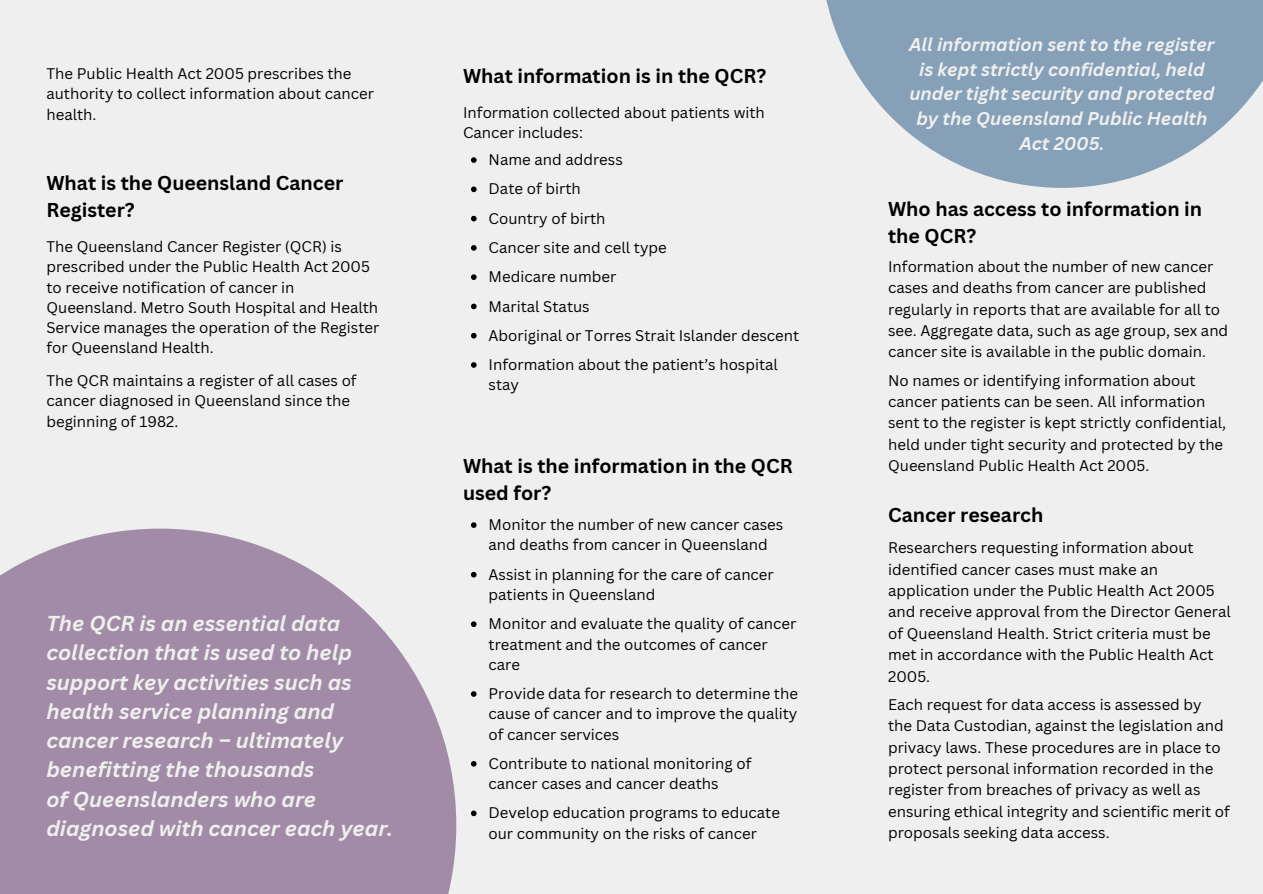
<style>
.page{position:relative;width:1263px;height:894px;background:#fff}
.page>*{position:absolute;margin:0;border:0;box-sizing:border-box;transform-origin:0 0}
.t1{font:italic 700 21px/29.2px "Canva Sans";color:#efefef}
.t2{font:700 19.5px/27px "Canva Sans";color:#000}
.t3{font:italic 700 18px/24.8px "Canva Sans";color:#efefef;text-align:center}
.t4{font:15px/20.2px "Canva Sans";color:#000}
</style>
<div class="page">
<div style="left:0;top:0;width:1263px;height:893px;background:#efefef"></div>
<svg style="left:0;top:528px;width:456px;height:365px;background:#ac98af"></svg>
<svg style="left:826px;top:0;width:437px;height:188px;fill:#85a0b7"></svg>
<svg style="left:471px;top:157px;width:6px;height:6px"></svg>
<svg style="left:471px;top:186px;width:6px;height:6px"></svg>
<svg style="left:471px;top:216px;width:6px;height:5px"></svg>
<svg style="left:471px;top:245px;width:6px;height:6px"></svg>
<svg style="left:471px;top:274px;width:6px;height:6px"></svg>
<svg style="left:471px;top:303px;width:6px;height:6px"></svg>
<svg style="left:471px;top:333px;width:6px;height:5px"></svg>
<svg style="left:471px;top:362px;width:6px;height:6px"></svg>
<svg style="left:471px;top:522px;width:6px;height:5px"></svg>
<svg style="left:471px;top:571px;width:6px;height:6px"></svg>
<svg style="left:471px;top:621px;width:6px;height:5px"></svg>
<svg style="left:471px;top:691px;width:6px;height:5px"></svg>
<svg style="left:471px;top:761px;width:6px;height:5px"></svg>
<svg style="left:471px;top:810px;width:6px;height:5px"></svg>
<p class="t4" style="left:46px;top:63px;width:329px">The Public Health Act 2005 prescribes the authority to collect information about cancer health.</p>
<p class="t2" style="left:46px;top:169px;width:298px">What is the Queensland Cancer<br>Register?</p>
<h1 class="t4" style="left:46px;top:236px;width:334px">The Queensland Cancer Register (QCR) is prescribed under the Public Health Act 2005 to receive notification of cancer in Queensland. Metro South Hospital and Health Service manages the operation of the Register for Queensland Health.</h1>
<p class="t4" style="left:46px;top:370px;width:312px">The QCR maintains a register of all cases of cancer diagnosed in Queensland since the beginning of 1982.</p>
<h1 class="t1" style="left:46px;top:608px;width:348px">The QCR is an essential data collection that is used to help support key activities such as health service planning and cancer research – ultimately benefitting the thousands<br>of Queenslanders who are diagnosed with cancer each year.</h1>
<p class="t2" style="left:463px;top:62px;width:305px">What information is in the QCR?</p>
<p class="t4" style="left:463px;top:102px;width:303px">Information collected about patients with</p>
<p class="t4" style="left:463px;top:122px;width:121px">Cancer includes:</p>
<p class="t4" style="left:489px;top:149px;width:136px">Name and address</p>
<p class="t4" style="left:489px;top:178px;width:94px">Date of birth</p>
<p class="t4" style="left:489px;top:208px;width:118px">Country of birth</p>
<p class="t4" style="left:489px;top:237px;width:180px">Cancer site and cell type</p>
<p class="t4" style="left:489px;top:266px;width:129px">Medicare number</p>
<p class="t4" style="left:489px;top:295px;width:103px">Marital Status</p>
<h1 class="t4" style="left:489px;top:325px;width:312px">Aboriginal or Torres Strait Islander descent</h1>
<h1 class="t4" style="left:489px;top:354px;width:291px">Information about the patient’s hospital stay</h1>
<p class="t2" style="left:463px;top:451px;width:331px">What is the information in the QCR used for?</p>
<p class="t4" style="left:489px;top:514px;width:296px">Monitor the number of new cancer cases and deaths from cancer in Queensland</p>
<p class="t4" style="left:489px;top:563px;width:287px">Assist in planning for the care of cancer patients in Queensland</p>
<p class="t4" style="left:489px;top:613px;width:309px">Monitor and evaluate the quality of cancer treatment and the outcomes of cancer care</p>
<p class="t4" style="left:489px;top:683px;width:311px;text-align:justify">Provide data for research to determine the cause of cancer and to improve the quality of cancer services</p>
<p class="t4" style="left:489px;top:752px;width:264px">Contribute to national monitoring of cancer cases and cancer deaths</p>
<h2 class="t4" style="left:489px;top:802px;width:293px">Develop education programs to educate our community on the risks of cancer</h2>
<p class="t3" style="left:909px;top:31px;width:307px">All information sent to the register is kept strictly confidential, held under tight security and protected by the Queensland Public Health<br>Act 2005.</p>
<h1 class="t2" style="left:888px;top:194px;width:316px">Who has access to information in the QCR?</h1>
<p class="t4" style="left:888px;top:255px;width:342px;line-height:21.3px">Information about the number of new cancer cases and deaths from cancer are published regularly in reports that are available for all to see. Aggregate data, such as age group, sex and cancer site is available in the public domain.</p>
<p class="t4" style="left:888px;top:369px;width:340px;line-height:21.3px">No names or identifying information about cancer patients can be seen. All information sent to the register is kept strictly confidential, held under tight security and protected by the Queensland Public Health Act 2005.</p>
<h1 class="t2" style="left:888px;top:500px;width:157px">Cancer research</h1>
<p class="t4" style="left:888px;top:537px;width:307px">Researchers requesting information about</p>
<p class="t4" style="left:888px;top:558px;width:271px">identified cancer cases must make an</p>
<p class="t4" style="left:888px;top:579px;width:344px;line-height:21.3px">application under the Public Health Act 2005 and receive approval from the Director General of Queensland Health. Strict criteria must be met in accordance with the Public Health Act 2005.</p>
<p class="t4" style="left:888px;top:693px;width:315px">Each request for data access is assessed by</p>
<p class="t4" style="left:888px;top:714px;width:343px;line-height:21.3px">the Data Custodian, against the legislation and privacy laws. These procedures are in place to protect personal information recorded in the register from breaches of privacy as well as ensuring ethical integrity and scientific merit of proposals seeking data access.</p>
</div>
